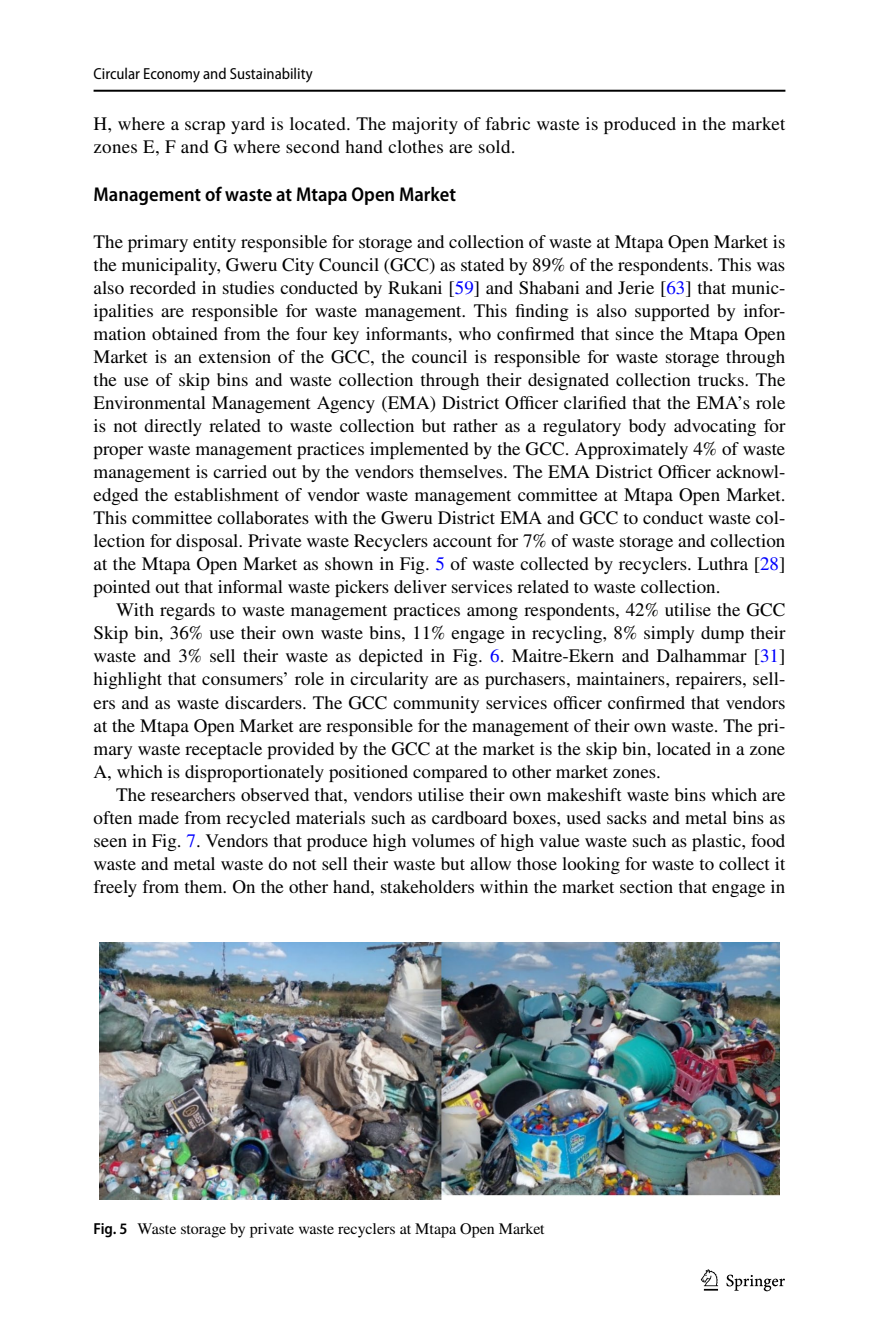
<style>
.page{position:relative;width:879px;height:1333px;background:#fff}
.page>*{position:absolute;margin:0;border:0;box-sizing:border-box;transform-origin:0 0}
.t1{font:600 semi-condensed 20px "Myriad Pro";color:#000}
.t2{font:19px/23px "STIX";color:#000;text-align:justify}
.t3{font:16px "STIX";color:#000}
.t4{font:semi-condensed 16px "Myriad Pro";color:#000}
.s1{color:#00f}
.s2{font-family:"Myriad Pro";font-weight:600;font-stretch:semi-condensed}
</style>
<div class="page">
<hr style="left:94px;top:90px;width:691px;height:2px;background:#000">
<svg style="left:701px;top:1269px;width:17px;height:21px"></svg>
<svg style="left:726px;top:1274px;width:59px;height:17px"></svg>
<img style="left:100px;top:942px;width:679px;height:257px">
<p class="t4" style="left:94px;top:65px;width:221px">Circular Economy and Sustainability</p>
<p class="t2" style="left:94px;top:113px;width:693px">H, where a scrap yard is located. The majority of fabric waste is produced in the market zones E, F and G where second hand clothes are sold.</p>
<p class="t1" style="left:94px;top:183px;width:364px">Management of waste at Mtapa Open Market</p>
<p class="t2" style="left:94px;top:231px;width:693px">The primary entity responsible for storage and collection of waste at Mtapa Open Market is the municipality, Gweru City Council (GCC) as stated by 89% of the respondents. This was also recorded in studies conducted by Rukani [<span class="s1">59</span>] and Shabani and Jerie [<span class="s1">63</span>] that munic&shy;ipalities are responsible for waste management. This finding is also supported by infor&shy;mation obtained from the four key informants, who confirmed that since the Mtapa Open Market is an extension of the GCC, the council is responsible for waste storage through the use of skip bins and waste collection through their designated collection trucks. The Environmental Management Agency (EMA) District Officer clarified that the EMA’s role is not directly related to waste collection but rather as a regulatory body advocating for proper waste management practices implemented by the GCC. Approximately 4% of waste management is carried out by the vendors themselves. The EMA District Officer acknowl&shy;edged the establishment of vendor waste management committee at Mtapa Open Market.<br>This committee collaborates with the Gweru District EMA and GCC to conduct waste col&shy;lection for disposal. Private waste Recyclers account for 7% of waste storage and collection at the Mtapa Open Market as shown in Fig. <span class="s1">5</span> of waste collected by recyclers. Luthra [<span class="s1">28</span>] pointed out that informal waste pickers deliver services related to waste collection.</p>
<p class="t2" style="left:94px;top:599px;width:693px;text-indent:23px">With regards to waste management practices among respondents, 42% utilise the GCC Skip bin, 36% use their own waste bins, 11% engage in recycling, 8% simply dump their waste and 3% sell their waste as depicted in Fig. <span class="s1">6</span>. Maitre-Ekern and Dalhammar [<span class="s1">31</span>] highlight that consumers’ role in circularity are as purchasers, maintainers, repairers, sell&shy;ers and as waste discarders. The GCC community services officer confirmed that vendors at the Mtapa Open Market are responsible for the management of their own waste. The pri&shy;mary waste receptacle provided by the GCC at the market is the skip bin, located in a zone A, which is disproportionately positioned compared to other market zones.</p>
<p class="t2" style="left:94px;top:784px;width:693px;text-indent:23px">The researchers observed that, vendors utilise their own makeshift waste bins which are often made from recycled materials such as cardboard boxes, used sacks and metal bins as seen in Fig. <span class="s1">7</span>. Vendors that produce high volumes of high value waste such as plastic, food waste and metal waste do not sell their waste but allow those looking for waste to collect it freely from them. On the other hand, stakeholders within the market section that engage in</p>
<p class="t3" style="left:94px;top:1217px;width:453px"><span class="s2">Fig. 5</span> Waste storage by private waste recyclers at Mtapa Open Market</p>
</div>
